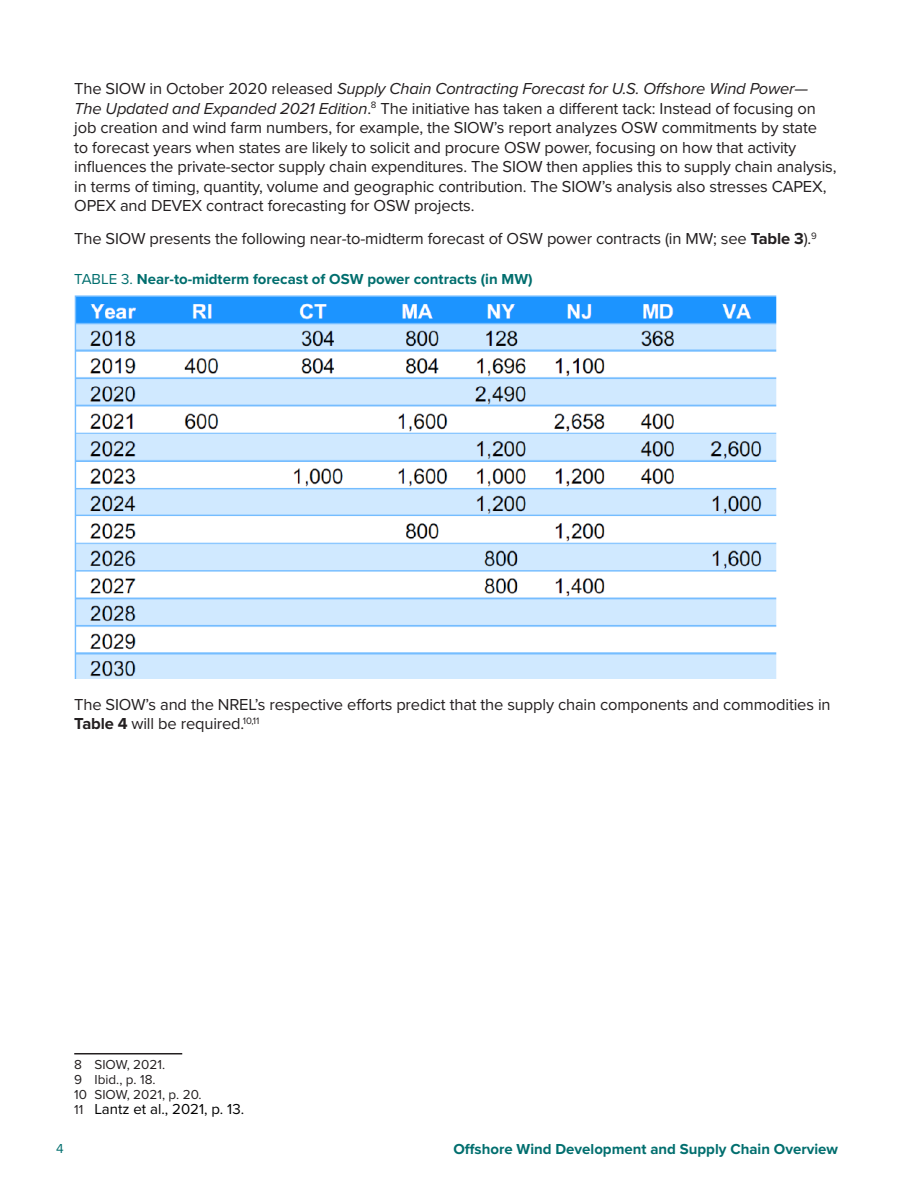
<style>
.page{position:relative;width:918px;height:1188px;background:#fff}
.page>*{position:absolute;margin:0;border:0;box-sizing:border-box;transform-origin:0 0}
.t1{font:16.5px/19.5px "Proxima Nova";letter-spacing:-.01em;color:#231f20}
.t2{font:700 15px "Proxima Nova";color:#006e6e}
.t3{font:15px "Proxima Nova";color:#000}
.t4{font:13.5px/15px "Proxima Nova";color:#231f20}
.t5{font:13.5px "Proxima Nova";color:#006e6e}
.s1{font-style:italic}
.s2{font-weight:700}
.s3{font-weight:400}
.s4{font-size:13.5px;color:#231f20}
</style>
<div class="page">
<img style="left:74px;top:295px;width:702px;height:383px">
<hr style="left:74px;top:1053px;width:108px;height:1px;background:#231f20">
<p class="t1" style="left:74px;top:79px;width:764px">The SIOW in October 2020 released <span class="s1">Supply Chain Contracting Forecast for U.S. Offshore Wind Power— The Updated and Expanded 2021 Edition</span>.<sup>8</sup> The initiative has taken a different tack: Instead of focusing on job creation and wind farm numbers, for example, the SIOW’s report analyzes OSW commitments by state<br>to forecast years when states are likely to solicit and procure OSW power, focusing on how that activity influences the private-sector supply chain expenditures. The SIOW then applies this to supply chain analysis, in terms of timing, quantity, volume and geographic contribution. The SIOW’s analysis also stresses CAPEX, OPEX and DEVEX contract forecasting for OSW projects.</p>
<p class="t1" style="left:74px;top:229px;width:744px">The SIOW presents the following near-to-midterm forecast of OSW power contracts (in MW; see <span class="s2">Table 3</span>).<sup>9</sup></p>
<p class="t2" style="left:74px;top:270px;width:460px"><span class="s3">TABLE 3.</span> Near-to-midterm forecast of OSW power contracts (in MW)</p>
<p class="t1" style="left:74px;top:695px;width:758px">The SIOW’s and the NREL’s respective efforts predict that the supply chain components and commodities in<br><span class="s2">Table 4</span> will be required.<sup>10,11</sup></p>
<p class="t4" style="left:74px;top:1057px;width:129px">8 SIOW, 2021.<br>9 Ibid., p. 18.<br>10 SIOW, 2021, p. 20.</p>
<p class="t3" style="left:74px;top:1100px;width:171px"><span class="s4">11</span> Lantz et al., 2021, p. 13.</p>
<p class="t5" style="left:56px;top:1141px;width:9px">4</p>
<p class="t2" style="left:453px;top:1141px;width:386px">Offshore Wind Development and Supply Chain Overview</p>
</div>
